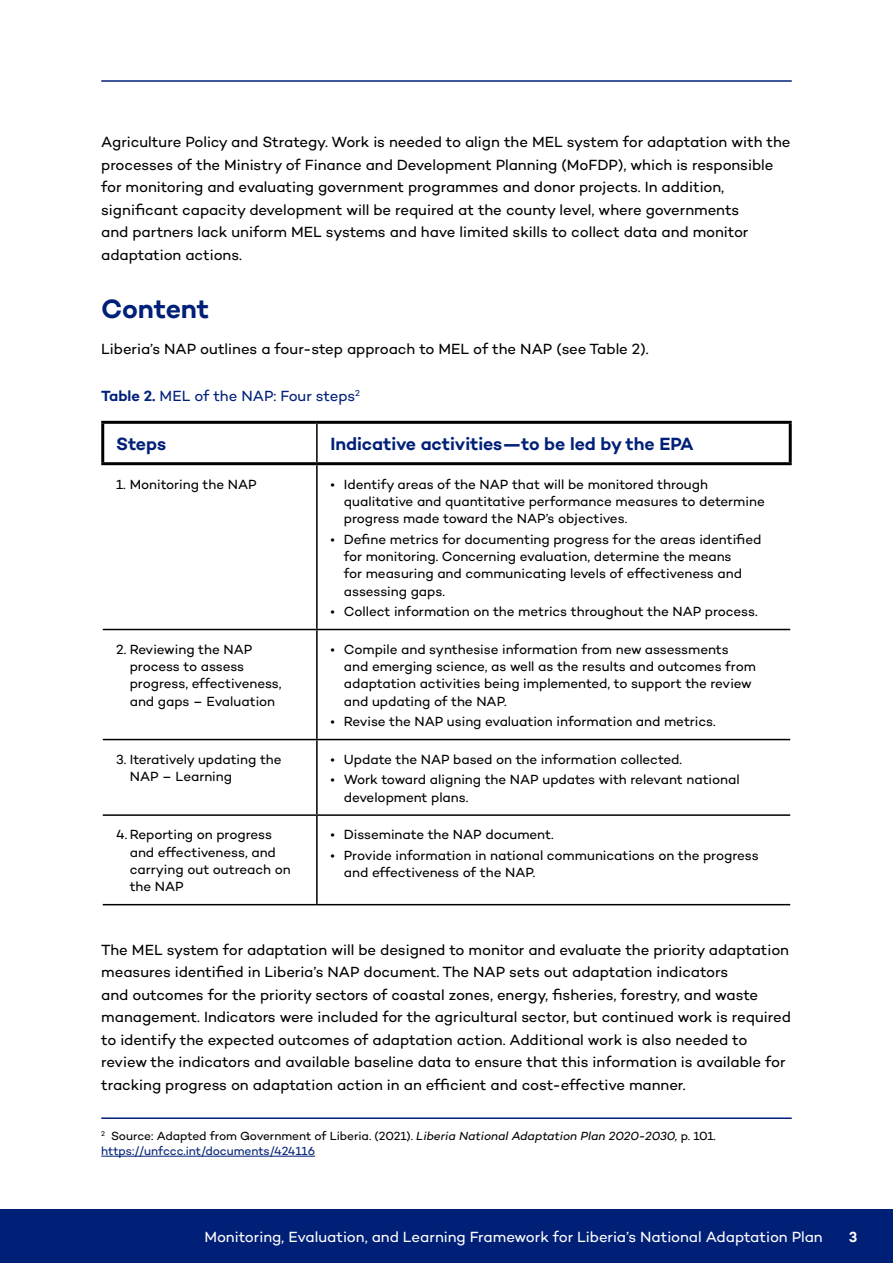
<style>
.page{position:relative;width:893px;height:1263px;background:#fff}
.page>*{position:absolute;margin:0;border:0;box-sizing:border-box;transform-origin:0 0}
.t1{font:600 27px "Campton";letter-spacing:-.01em;color:#002078}
.t2{font:600 18px "Campton";letter-spacing:-.005em;color:#002078}
.t3{font:15px/22.5px "Campton";letter-spacing:-.005em;color:#000}
.t4{font:15px "Campton";letter-spacing:-.005em;color:#fff}
.Table_title{font:15px "Campton";letter-spacing:-.005em;color:#002078}
.t5{font:600 15px "Campton";color:#fff}
.Table_text{font:13.5px/17.2px "Campton";letter-spacing:-.005em;color:#000}
.Footnotes{font:12px/15px "Campton";letter-spacing:-.005em;color:#000}
.s1{font-weight:600}
.s2{font-style:italic}
.s3{color:#002078}
</style>
<div class="page">
<hr style="left:101px;top:80px;width:691px;height:2px;background:#002078">
<div style="left:0;top:1209px;width:893px;height:54px;background:#002078"></div>
<hr style="left:316px;top:465px;width:2px;height:164px;background:#000">
<hr style="left:103px;top:629px;width:214px;height:1px;background:#000">
<hr style="left:317px;top:629px;width:473px;height:1px;background:#000">
<hr style="left:316px;top:630px;width:2px;height:109px;background:#000">
<hr style="left:103px;top:739px;width:214px;height:1px;background:#000">
<hr style="left:317px;top:739px;width:473px;height:1px;background:#000">
<hr style="left:316px;top:740px;width:2px;height:74px;background:#000">
<hr style="left:103px;top:814px;width:214px;height:2px;background:#000">
<hr style="left:317px;top:814px;width:473px;height:2px;background:#000">
<hr style="left:316px;top:816px;width:2px;height:88px;background:#000">
<hr style="left:101px;top:421px;width:216px;height:3px;background:#000">
<hr style="left:101px;top:424px;width:3px;height:38px;background:#000">
<hr style="left:101px;top:462px;width:216px;height:3px;background:#000">
<hr style="left:317px;top:421px;width:475px;height:3px;background:#000">
<hr style="left:789px;top:424px;width:3px;height:38px;background:#000">
<hr style="left:317px;top:462px;width:475px;height:3px;background:#000">
<hr style="left:316px;top:424px;width:2px;height:38px;background:#000">
<hr style="left:103px;top:904px;width:214px;height:1px;background:#000">
<hr style="left:317px;top:904px;width:473px;height:1px;background:#000">
<hr style="left:101px;top:1117px;width:691px;height:2px;background:#002078">
<hr style="left:101px;top:1156px;width:214px;height:1px;background:#002078">
<p class="t3" style="left:101px;top:130px;width:691px">Agriculture Policy and Strategy. Work is needed to align the MEL system for adaptation with the processes of the Ministry of Finance and Development Planning (MoFDP), which is responsible for monitoring and evaluating government programmes and donor projects. In addition, significant capacity development will be required at the county level, where governments<br>and partners lack uniform MEL systems and have limited skills to collect data and monitor adaptation actions.</p>
<h1 class="t1" style="left:101px;top:292px;width:109px">Content</h1>
<p class="t3" style="left:101px;top:337px;width:549px">Liberia’s NAP outlines a four-step approach to MEL of the NAP (see Table 2).</p>
<p class="Table_title" style="left:101px;top:386px;width:260px"><span class="s1">Table 2.</span> MEL of the NAP: Four steps<sup>2</sup></p>
<h3 class="t2" style="left:116px;top:433px;width:52px">Steps</h3>
<h3 class="t2" style="left:330px;top:433px;width:365px">Indicative activities—to be led by the EPA</h3>
<p class="Table_text" style="left:116px;top:475px;width:142px">1. Monitoring the NAP</p>
<p class="Table_text" style="left:344px;top:475px;width:422px;text-indent:-14px">• Identify areas of the NAP that will be monitored through qualitative and quantitative performance measures to determine progress made toward the NAP’s objectives.</p>
<p class="Table_text" style="left:344px;top:530px;width:419px;text-indent:-14px">• Define metrics for documenting progress for the areas identified for monitoring. Concerning evaluation, determine the means<br>for measuring and communicating levels of effectiveness and assessing gaps.</p>
<p class="Table_text" style="left:330px;top:602px;width:429px">• Collect information on the metrics throughout the NAP process.</p>
<p class="Table_text" style="left:130px;top:640px;width:153px;text-indent:-14px">2. Reviewing the NAP process to assess progress, effectiveness, and gaps – Evaluation</p>
<p class="Table_text" style="left:344px;top:640px;width:414px;text-indent:-14px">• Compile and synthesise information from new assessments and emerging science, as well as the results and outcomes from adaptation activities being implemented, to support the review and updating of the NAP.</p>
<p class="Table_text" style="left:330px;top:712px;width:387px">• Revise the NAP using evaluation information and metrics.</p>
<p class="Table_text" style="left:130px;top:750px;width:153px;text-indent:-14px">3. Iteratively updating the<br>NAP – Learning</p>
<p class="Table_text" style="left:330px;top:750px;width:353px">• Update the NAP based on the information collected.</p>
<p class="Table_text" style="left:344px;top:771px;width:397px;text-indent:-14px">• Work toward aligning the NAP updates with relevant national development plans.</p>
<p class="Table_text" style="left:130px;top:826px;width:162px;text-indent:-14px">4. Reporting on progress and effectiveness, and carrying out outreach on the NAP</p>
<p class="Table_text" style="left:330px;top:826px;width:225px">• Disseminate the NAP document.</p>
<p class="Table_text" style="left:344px;top:846px;width:416px;text-indent:-14px">• Provide information in national communications on the progress and effectiveness of the NAP.</p>
<p class="t3" style="left:101px;top:938px;width:691px">The MEL system for adaptation will be designed to monitor and evaluate the priority adaptation measures identified in Liberia’s NAP document. The NAP sets out adaptation indicators<br>and outcomes for the priority sectors of coastal zones, energy, fisheries, forestry, and waste management. Indicators were included for the agricultural sector, but continued work is required to identify the expected outcomes of adaptation action. Additional work is also needed to review the indicators and available baseline data to ensure that this information is available for tracking progress on adaptation action in an efficient and cost-effective manner.</p>
<p class="Footnotes" style="left:101px;top:1128px;width:616px"><sup>2</sup> Source: Adapted from Government of Liberia. (2021). <span class="s2">Liberia National Adaptation Plan 2020-2030,</span> p. 101. <span class="s3">https://unfccc.int/documents/424116</span></p>
<p class="t4" style="left:204px;top:1227px;width:620px">Monitoring, Evaluation, and Learning Framework for Liberia’s National Adaptation Plan</p>
<p class="t5" style="left:849px;top:1227px;width:10px">3</p>
</div>
